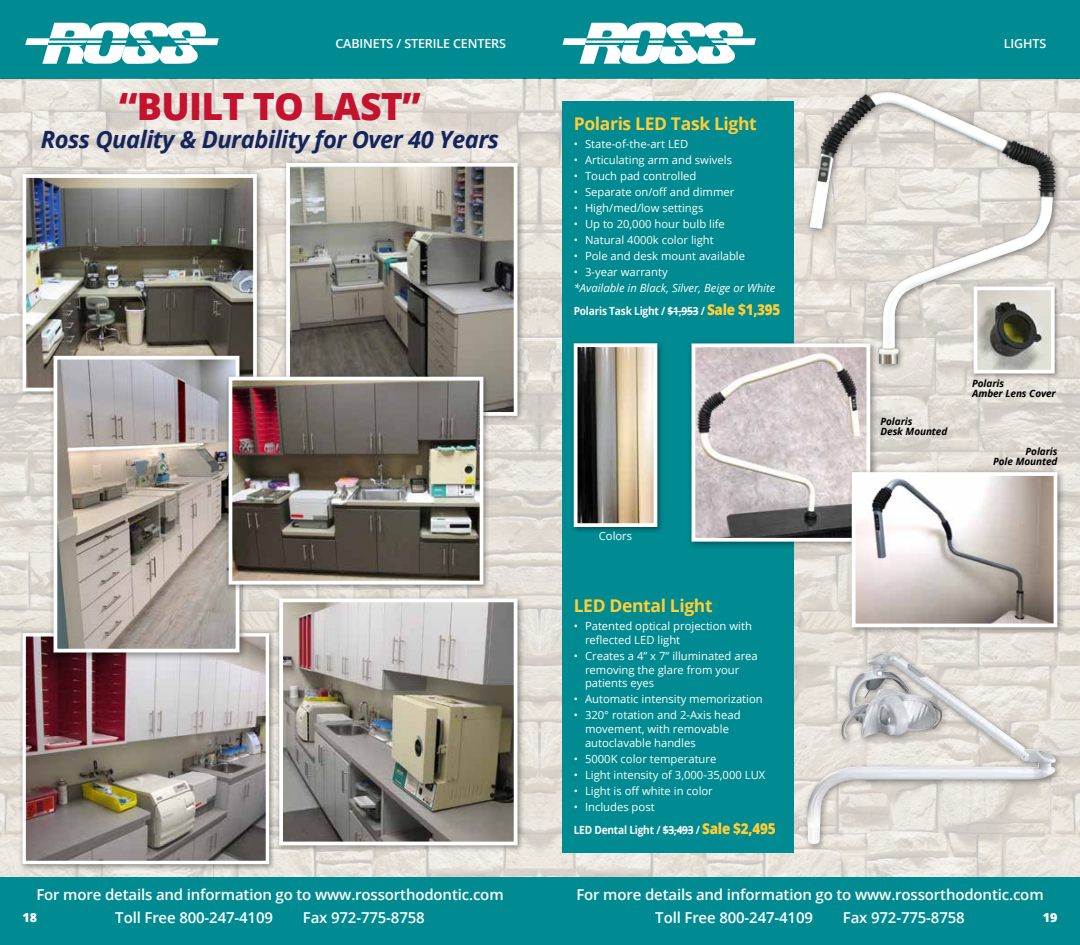
<style>
.page{position:relative;width:1080px;height:945px;background:#fff}
.page>*{position:absolute;margin:0;border:0;box-sizing:border-box;transform-origin:0 0}
.t1{font:800 37.5px "Open Sans";letter-spacing:-.02em;color:#c4122f}
.t2{font:italic 700 23.75px "Open Sans";letter-spacing:-.02em;color:#14245d}
.t3{font:700 17.5px "Open Sans";letter-spacing:-.02em;color:#ffce35}
.t4{font:600 15px/22.5px "Open Sans";letter-spacing:-.01em;color:#fff}
.t5{font:600 12.5px "Open Sans";letter-spacing:-.01em;color:#fff}
.t6{font:800 12.5px "Open Sans";color:#fff}
.t7{font:11.25px/13.8px "Open Sans";color:#fff}
.t8{font:italic 11.25px/23px "Open Sans";color:#fff}
.t9{font:700 11.25px/23px "Open Sans";letter-spacing:-.02em;color:#fff;scale:.9 1}
.t10{font:italic 700 10px/10px "Open Sans";letter-spacing:-.01em;color:#000}
.s1{font-weight:700;font-style:normal}
.s2{font-weight:800;font-style:normal;font-size:15px;color:#ffce35}
.s3{font-weight:400}
.s4{font-weight:800;font-size:15px;color:#ffce35}
</style>
<div class="page">
<div style="left:0;top:0;width:1080px;height:79px;background:#008a91"></div>
<svg style="left:563px;top:22px;width:193px;height:42px"></svg>
<svg style="left:25px;top:22px;width:194px;height:42px"></svg>
<img style="left:0;top:79px;width:1080px;height:799px">
<div style="left:562px;top:102px;width:232px;height:751px;background:#008a91"></div>
<div style="left:806px;top:87px;width:257px;height:284px;background:#000;opacity:.4"></div>
<img style="left:809px;top:94px;width:232px;height:136px">
<hr style="left:668px;top:311px;width:30px;height:1px;background:#fff">
<div style="left:803px;top:649px;width:260px;height:202px;background:#000;opacity:.4"></div>
<img style="left:807px;top:653px;width:249px;height:191px">
<hr style="left:663px;top:830px;width:30px;height:1px;background:#fff">
<div style="left:18px;top:170px;width:247px;height:229px;background:#000;opacity:.4"></div>
<img style="left:27px;top:179px;width:225px;height:207px">
<div style="left:22px;top:174px;width:235px;height:217px;border:4px solid #fff"></div>
<div style="left:282px;top:159px;width:243px;height:264px;background:#000;opacity:.4"></div>
<img style="left:291px;top:168px;width:222px;height:243px">
<div style="left:286px;top:163px;width:232px;height:253px;border:4px solid #fff"></div>
<div style="left:19px;top:630px;width:257px;height:241px;background:#000;opacity:.4"></div>
<img style="left:27px;top:637px;width:238px;height:223px">
<div style="left:23px;top:633px;width:246px;height:231px;border:3px solid #fff"></div>
<div style="left:275px;top:594px;width:250px;height:258px;background:#000;opacity:.4"></div>
<img style="left:284px;top:603px;width:229px;height:237px">
<div style="left:279px;top:598px;width:239px;height:247px;border:4px solid #fff"></div>
<div style="left:570px;top:339px;width:94px;height:195px;background:#000;opacity:.4"></div>
<img style="left:579px;top:348px;width:73px;height:174px">
<div style="left:574px;top:343px;width:83px;height:184px;border:4px solid #fff"></div>
<div style="left:687px;top:339px;width:191px;height:211px;background:#000;opacity:.4"></div>
<img style="left:697px;top:348px;width:168px;height:189px">
<div style="left:692px;top:343px;width:178px;height:199px;border:4px solid #fff"></div>
<div style="left:847px;top:468px;width:219px;height:168px;background:#000;opacity:.4"></div>
<img style="left:857px;top:477px;width:195px;height:145px">
<div style="left:852px;top:472px;width:205px;height:155px;border:4px solid #fff"></div>
<div style="left:49px;top:351px;width:199px;height:310px;background:#000;opacity:.4"></div>
<img style="left:59px;top:361px;width:175px;height:286px">
<div style="left:54px;top:356px;width:185px;height:296px;border:4px solid #fff"></div>
<div style="left:225px;top:373px;width:265px;height:218px;background:#000;opacity:.4"></div>
<img style="left:234px;top:382px;width:244px;height:198px">
<div style="left:229px;top:377px;width:254px;height:208px;border:4px solid #fff"></div>
<div style="left:970px;top:283px;width:90px;height:96px;background:#000;opacity:.4"></div>
<img style="left:979px;top:291px;width:71px;height:78px">
<div style="left:974px;top:286px;width:81px;height:88px;border:4px solid #fff"></div>
<div style="left:0;top:878px;width:1080px;height:67px;background:#008a91"></div>
<p class="t5" style="left:335px;top:35px;width:172px">CABINETS / STERILE CENTERS</p>
<p class="t5" style="left:1004px;top:35px;width:44px">LIGHTS</p>
<h1 class="t1" style="left:119px;top:77px;width:304px">“BUILT TO LAST”</h1>
<h2 class="t2" style="left:41px;top:123px;width:460px">Ross Quality &amp; Durability for Over 40 Years</h2>
<h3 class="t3" style="left:574px;top:111px;width:185px">Polaris LED Task Light</h3>
<p class="t7" style="left:574px;top:137px;width:116px">• State-of-the-art LED</p>
<p class="t7" style="left:574px;top:153px;width:160px">• Articulating arm and swivels</p>
<p class="t7" style="left:574px;top:169px;width:124px">• Touch pad controlled</p>
<p class="t7" style="left:574px;top:185px;width:162px">• Separate on/off and dimmer</p>
<p class="t7" style="left:574px;top:201px;width:131px">• High/med/low settings</p>
<p class="t7" style="left:574px;top:217px;width:153px">• Up to 20,000 hour bulb life</p>
<p class="t7" style="left:574px;top:233px;width:142px">• Natural 4000k color light</p>
<p class="t7" style="left:574px;top:249px;width:173px">• Pole and desk mount available</p>
<p class="t7" style="left:574px;top:265px;width:96px">• 3-year warranty</p>
<p class="t8" style="left:574px;top:276px;width:208px">*Available in Black, Silver, Beige or White<br><span class="s1">Polaris Task Light / $1,953 /</span> <span class="s2">Sale $1,395</span></p>
<p class="t7" style="left:599px;top:529px;width:35px">Colors</p>
<h3 class="t3" style="left:574px;top:593px;width:140px">LED Dental Light</h3>
<p class="t7" style="left:585px;top:619px;width:168px;text-indent:-11px">• Patented optical projection with reflected LED light</p>
<p class="t7" style="left:585px;top:649px;width:174px;text-indent:-11px">• Creates a 4” x 7” illuminated area removing the glare from your patients eyes</p>
<p class="t7" style="left:574px;top:692px;width:191px">• Automatic intensity memorization</p>
<p class="t7" style="left:585px;top:708px;width:157px;text-indent:-11px">• 320° rotation and 2-Axis head movement, with removable autoclavable handles</p>
<p class="t7" style="left:574px;top:752px;width:144px">• 5000K color temperature</p>
<p class="t7" style="left:574px;top:768px;width:193px">• Light intensity of 3,000-35,000 LUX</p>
<p class="t7" style="left:574px;top:784px;width:141px">• Light is off white in color</p>
<p class="t9" style="left:574px;top:795px;width:226px"><span class="s3">• Includes post<br></span>LED Dental Light / $3,493 / <span class="s4">Sale $2,495</span></p>
<p class="t10" style="left:881px;top:416px;width:68px">Polaris<br>Desk Mounted</p>
<p class="t10" style="left:972px;top:378px;width:85px">Polaris<br>Amber Lens Cover</p>
<p class="t10" style="left:993px;top:446px;width:66px;text-align:right">Polaris<br>Pole Mounted</p>
<h3 class="t4" style="left:115px;top:883px;width:390px;text-indent:-79px">For more details and information go to www.rossorthodontic.com<br>Toll Free 800-247-4109</h3>
<h3 class="t4" style="left:655px;top:883px;width:390px;text-indent:-79px">For more details and information go to www.rossorthodontic.com<br>Toll Free 800-247-4109</h3>
<h3 class="t4" style="left:303px;top:905px;width:123px">Fax 972-775-8758</h3>
<h3 class="t4" style="left:843px;top:905px;width:123px">Fax 972-775-8758</h3>
<p class="t6" style="left:22px;top:908px;width:16px">18</p>
<p class="t6" style="left:1043px;top:908px;width:16px">19</p>
</div>
